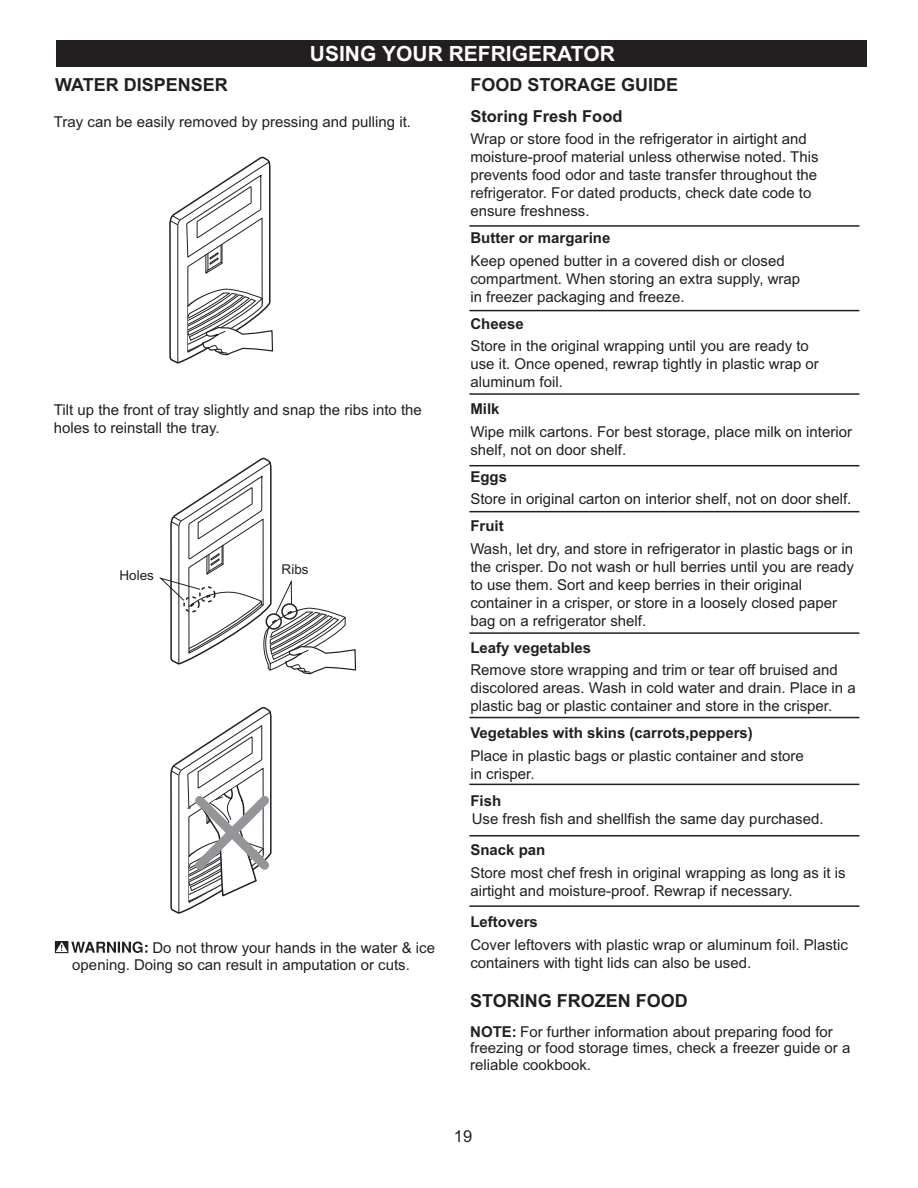
<style>
.page{position:relative;width:918px;height:1188px;background:#fff}
.page>*{position:absolute;margin:0;border:0;box-sizing:border-box;transform-origin:0 0}
.t1{font:700 21px "Arial";color:#fff}
.t2{font:700 18px "Arial";color:#231f20}
.t3{font:700 16.5px "Arial";color:#231f20}
.t4{font:16.5px "Arial";color:#231f20}
.t5{font:15px/18px "Arial";color:#231f20}
.t6{font:700 15px "Arial";color:#231f20}
.t7{font:13.5px "Arial";color:#231f20}
.s1{font-weight:700}
</style>
<div class="page">
<div style="left:56px;top:40px;width:810px;height:27px;background:#231f20"></div>
<hr style="left:469px;top:225px;width:390px;height:2px;background:#231f20">
<hr style="left:469px;top:310px;width:390px;height:1px;background:#231f20">
<hr style="left:469px;top:393px;width:390px;height:2px;background:#231f20">
<hr style="left:469px;top:465px;width:390px;height:1px;background:#231f20">
<hr style="left:469px;top:511px;width:390px;height:1px;background:#231f20">
<hr style="left:469px;top:632px;width:390px;height:2px;background:#231f20">
<hr style="left:469px;top:717px;width:390px;height:1px;background:#231f20">
<hr style="left:469px;top:784px;width:390px;height:1px;background:#231f20">
<hr style="left:469px;top:835px;width:390px;height:2px;background:#231f20">
<hr style="left:469px;top:905px;width:390px;height:2px;background:#231f20">
<svg style="left:169px;top:156px;width:105px;height:208px"></svg>
<svg style="left:159px;top:457px;width:198px;height:218px"></svg>
<svg style="left:170px;top:707px;width:102px;height:207px"></svg>
<div style="left:55px;top:941px;width:13px;height:12px;border:1px solid #231f20"></div>
<svg style="left:56px;top:942px;width:91px;height:11px"></svg>
<h1 class="t1" style="left:310px;top:46px;width:306px">USING YOUR REFRIGERATOR</h1>
<p class="t2" style="left:55px;top:78px;width:174px">WATER DISPENSER</p>
<p class="t5" style="left:54px;top:114px;width:359px">Tray can be easily removed by pressing and pulling it.</p>
<p class="t5" style="left:54px;top:402px;width:369px">Tilt up the front of tray slightly and snap the ribs into the holes to reinstall the tray.</p>
<p class="t7" style="left:119px;top:571px;width:36px">Holes</p>
<p class="t7" style="left:282px;top:564px;width:28px">Ribs</p>
<p class="t5" style="left:72px;top:940px;width:364px;line-height:17.2px;text-indent:80px">Do not throw your hands in the water &amp; ice opening. Doing so can result in amputation or cuts.</p>
<p class="t2" style="left:470px;top:78px;width:209px">FOOD STORAGE GUIDE</p>
<p class="t3" style="left:470px;top:110px;width:154px">Storing Fresh Food</p>
<p class="t5" style="left:470px;top:131px;width:350px">Wrap or store food in the refrigerator in airtight and moisture-proof material unless otherwise noted. This prevents food odor and taste transfer throughout the refrigerator. For dated products, check date code to ensure freshness.</p>
<p class="t6" style="left:470px;top:232px;width:142px">Butter or margarine</p>
<p class="t5" style="left:470px;top:253px;width:331px">Keep opened butter in a covered dish or closed compartment. When storing an extra supply, wrap in freezer packaging and freeze.</p>
<p class="t6" style="left:470px;top:318px;width:55px">Cheese</p>
<p class="t5" style="left:470px;top:338px;width:350px">Store in the original wrapping until you are ready to use it. Once opened, rewrap tightly in plastic wrap or aluminum foil.</p>
<p class="t6" style="left:470px;top:403px;width:31px">Milk</p>
<p class="t5" style="left:470px;top:424px;width:383px">Wipe milk cartons. For best storage, place milk on interior shelf, not on door shelf.</p>
<p class="t6" style="left:470px;top:471px;width:38px">Eggs</p>
<p class="t5" style="left:470px;top:491px;width:383px">Store in original carton on interior shelf, not on door shelf.</p>
<p class="t6" style="left:470px;top:520px;width:35px">Fruit</p>
<p class="t5" style="left:470px;top:541px;width:385px">Wash, let dry, and store in refrigerator in plastic bags or in the crisper. Do not wash or hull berries until you are ready to use them. Sort and keep berries in their original container in a crisper, or store in a loosely closed paper bag on a refrigerator shelf.</p>
<p class="t6" style="left:470px;top:642px;width:122px">Leafy vegetables</p>
<p class="t5" style="left:470px;top:662px;width:387px">Remove store wrapping and trim or tear off bruised and discolored areas. Wash in cold water and drain. Place in a plastic bag or plastic container and store in the crisper.</p>
<p class="t6" style="left:470px;top:727px;width:284px">Vegetables with skins (carrots,peppers)</p>
<p class="t5" style="left:470px;top:748px;width:335px">Place in plastic bags or plastic container and store in crisper.</p>
<p class="t6" style="left:470px;top:795px;width:32px">Fish</p>
<p class="t6" style="left:470px;top:844px;width:77px">Snack pan</p>
<p class="t5" style="left:470px;top:865px;width:377px">Store most chef fresh in original wrapping as long as it is airtight and moisture-proof. Rewrap if necessary.</p>
<p class="t6" style="left:470px;top:917px;width:69px">Leftovers</p>
<p class="t5" style="left:470px;top:937px;width:379px">Cover leftovers with plastic wrap or aluminum foil. Plastic containers with tight lids can also be used.</p>
<p class="t2" style="left:470px;top:995px;width:219px">STORING FROZEN FOOD</p>
<p class="t5" style="left:470px;top:1025px;width:382px;line-height:16.5px"><span class="s1">NOTE:</span> For further information about preparing food for freezing or food storage times, check a freezer guide or a reliable cookbook.</p>
<p class="t5" style="left:472px;top:812px;width:353px">Use fresh fish and shellfish the same day purchased.</p>
<p class="t4" style="left:454px;top:1131px;width:20px">19</p>
</div>
